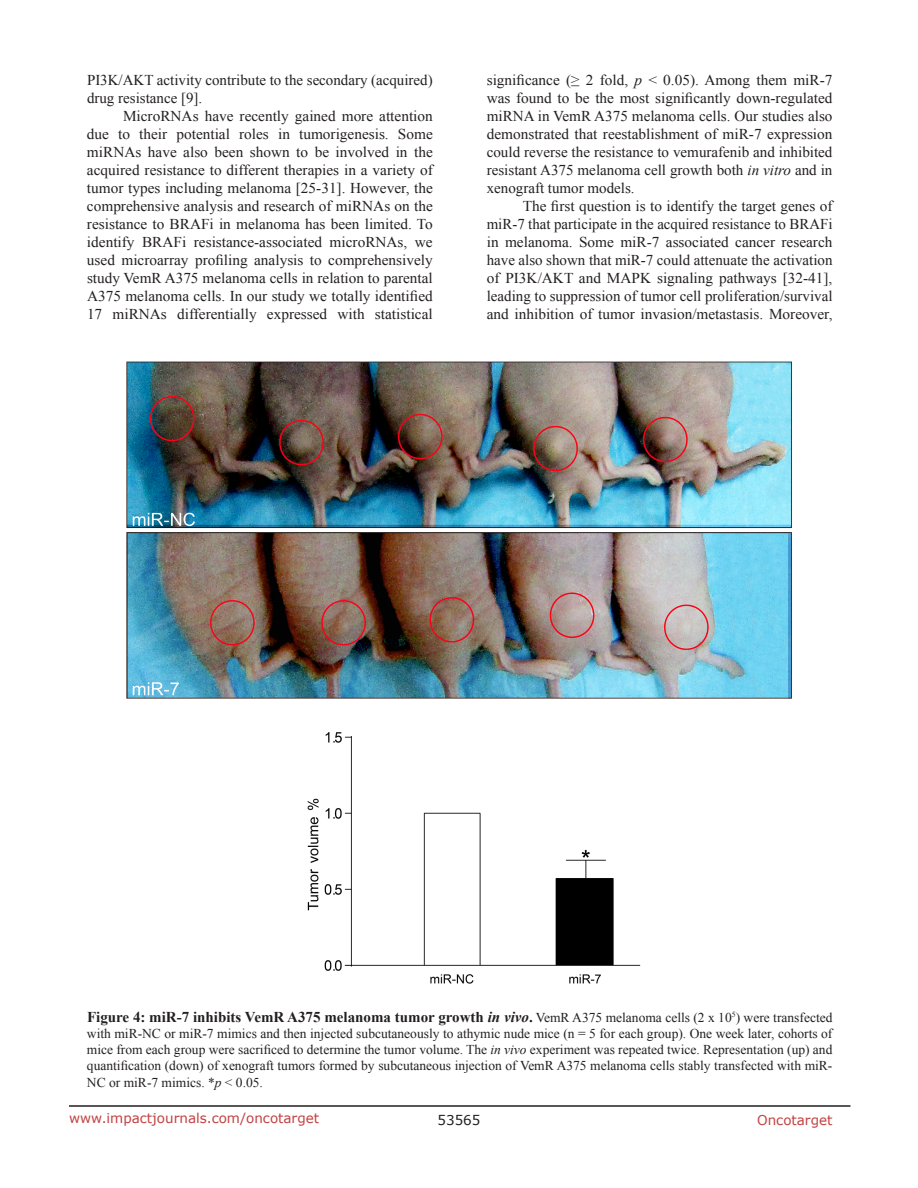
<style>
.page{position:relative;width:918px;height:1188px;background:#fff}
.page>*{position:absolute;margin:0;border:0;box-sizing:border-box;transform-origin:0 0}
.t1{font:15px/18px "Times New Roman";color:#231f20;text-align:justify}
.t2{font:700 15px "Times New Roman";color:#231f20}
.t3{font:13.5px/16.2px "Times New Roman";color:#231f20;text-align:justify}
.t4{font:13.5px "Verdana";color:#c24141}
.t5{font:13.5px "Verdana";color:#231f20}
.s1{font-style:italic}
.s2{font-weight:400;font-size:13.5px}
</style>
<div class="page">
<hr style="left:69px;top:1105px;width:781px;height:2px;background:#231f20">
<img style="left:126px;top:361px;width:666px;height:623px">
<p class="t1" style="left:87px;top:71px;width:347px">PI3K/AKT activity contribute to the secondary (acquired) drug resistance [9].</p>
<p class="t1" style="left:87px;top:107px;width:347px;text-indent:36px">MicroRNAs have recently gained more attention due to their potential roles in tumorigenesis. Some miRNAs have also been shown to be involved in the acquired resistance to different therapies in a variety of tumor types including melanoma [25-31]. However, the comprehensive analysis and research of miRNAs on the resistance to BRAFi in melanoma has been limited. To identify BRAFi resistance-associated microRNAs, we used microarray profiling analysis to comprehensively study VemR A375 melanoma cells in relation to parental A375 melanoma cells. In our study we totally identified 17 miRNAs differentially expressed with statistical</p>
<p class="t1" style="left:487px;top:71px;width:347px">significance (≥ 2 fold, <span class="s1">p</span> &lt; 0.05). Among them miR-7 was found to be the most significantly down-regulated miRNA in VemR A375 melanoma cells. Our studies also demonstrated that reestablishment of miR-7 expression could reverse the resistance to vemurafenib and inhibited resistant A375 melanoma cell growth both <span class="s1">in vitro</span> and in xenograft tumor models.</p>
<p class="t1" style="left:487px;top:197px;width:347px;text-indent:36px">The first question is to identify the target genes of miR-7 that participate in the acquired resistance to BRAFi in melanoma. Some miR-7 associated cancer research have also shown that miR-7 could attenuate the activation of PI3K/AKT and MAPK signaling pathways [32-41], leading to suppression of tumor cell proliferation/survival and inhibition of tumor invasion/metastasis. Moreover,</p>
<p class="t2" style="left:87px;top:1006px;width:747px">Figure 4: miR-7 inhibits VemR A375 melanoma tumor growth <span class="s1">in vivo</span>. <span class="s2">VemR A375 melanoma cells (2 x 10</span><sup>5</sup><span class="s2">) were transfected</span></p>
<p class="t3" style="left:87px;top:1025px;width:747px">with miR-NC or miR-7 mimics and then injected subcutaneously to athymic nude mice (n = 5 for each group). One week later, cohorts of mice from each group were sacrificed to determine the tumor volume. The <span class="s1">in vivo</span> experiment was repeated twice. Representation (up) and quantification (down) of xenograft tumors formed by subcutaneous injection of VemR A375 melanoma cells stably transfected with miR-NC or miR-7 mimics. *<span class="s1">p</span> &lt; 0.05.</p>
<p class="t4" style="left:69px;top:1109px;width:252px">www.impactjournals.com/oncotarget</p>
<p class="t5" style="left:438px;top:1111px;width:44px">53565</p>
<p class="t4" style="left:757px;top:1111px;width:77px">Oncotarget</p>
</div>
